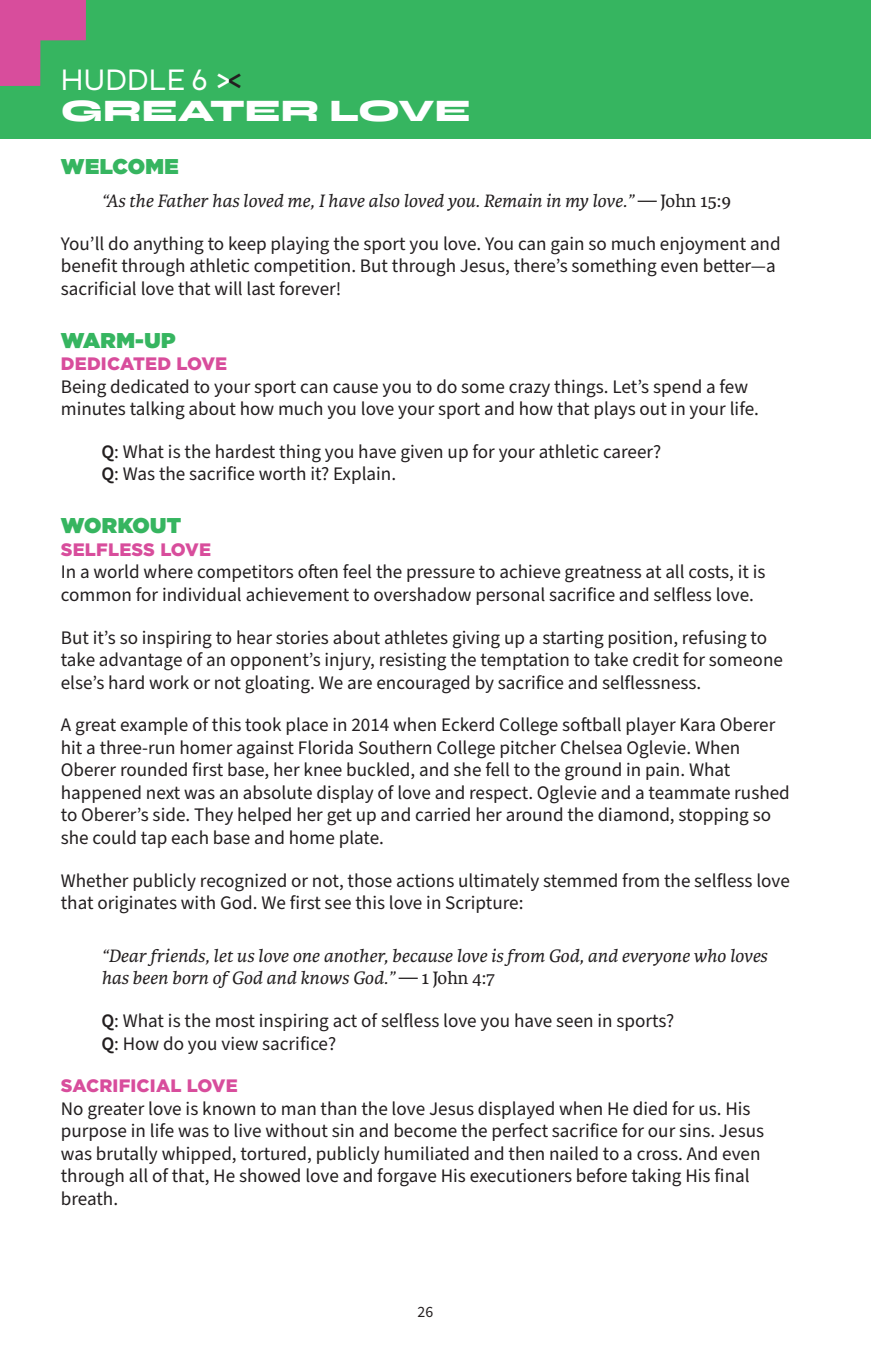
<style>
.page{position:relative;width:871px;height:1357px;background:#fff}
.page>*{position:absolute;margin:0;border:0;box-sizing:border-box;transform-origin:0 0}
.t1{font:31.5px/31.5px "Syne";color:#fff}
.Subhead_Level_1{font:900 21.38px "Gotham";letter-spacing:.02em;color:#36b560}
.Subhead_Level_1a__Wa{font:900 21.38px "Gotham";letter-spacing:.02em;color:#36b560}
.Body_Main{font:19.12px/22.5px "Source Sans Pro";color:#231f20}
.Epigraph{font:italic 19.12px/22.5px "Karmina";color:#231f20}
.Body_Level_2{font:19.12px "Source Sans Pro";color:#231f20}
.Subhead_Level_2a{font:900 18px "Gotham";letter-spacing:.01em;color:#d84d9c}
.Subhead_Level_2b{font:900 18px "Gotham";letter-spacing:.01em;color:#d84d9c}
.t2{font:15.75px "Source Sans Pro";color:#231f20}
.s1{color:#231f20}
.s2{font-style:normal}
.s3{font-weight:600}
</style>
<div class="page">
<div style="left:0;top:0;width:871px;height:139px;background:#36b560"></div>
<svg style="left:0;top:0;width:86px;height:86px"></svg>
<p class="t1" style="left:61px;top:63px;width:411px">HUDDLE 6 &gt;<span class="s1">&lt;<br></span>GREATER LOVE</p>
<p class="Subhead_Level_1" style="left:61px;top:151px;width:119px">WELCOME</p>
<p class="Epigraph" style="left:101px;top:190px;width:632px">“As the Father has loved me, I have also loved you. Remain in my love.” <span class="s2">— John 15:9</span></p>
<p class="Body_Main" style="left:61px;top:233px;width:721px">You’ll do anything to keep playing the sport you love. You can gain so much enjoyment and benefit through athletic competition. But through Jesus, there’s something even better—a sacrificial love that will last forever!</p>
<p class="Subhead_Level_1a__Wa" style="left:61px;top:325px;width:116px">WARM-UP</p>
<p class="Subhead_Level_2a" style="left:61px;top:351px;width:168px">DEDICATED LOVE</p>
<p class="Body_Main" style="left:61px;top:376px;width:700px">Being dedicated to your sport can cause you to do some crazy things. Let’s spend a few minutes talking about how much you love your sport and how that plays out in your life.</p>
<p class="Body_Level_2" style="left:101px;top:439px;width:561px"><span class="s3">Q</span>: What is the hardest thing you have given up for your athletic career?</p>
<p class="Body_Level_2" style="left:101px;top:461px;width:296px"><span class="s3">Q</span>: Was the sacrifice worth it? Explain.</p>
<p class="Subhead_Level_1" style="left:61px;top:510px;width:122px">WORKOUT</p>
<p class="Subhead_Level_2a" style="left:61px;top:537px;width:152px">SELFLESS LOVE</p>
<p class="Body_Main" style="left:61px;top:561px;width:706px">In a world where competitors often feel the pressure to achieve greatness at all costs, it is common for individual achievement to overshadow personal sacrifice and selfless love.</p>
<p class="Body_Main" style="left:61px;top:626px;width:724px">But it’s so inspiring to hear stories about athletes giving up a starting position, refusing to take advantage of an opponent’s injury, resisting the temptation to take credit for someone else’s hard work or not gloating. We are encouraged by sacrifice and selflessness.</p>
<p class="Body_Main" style="left:61px;top:714px;width:730px">A great example of this took place in 2014 when Eckerd College softball player Kara Oberer hit a three-run homer against Florida Southern College pitcher Chelsea Oglevie. When Oberer rounded first base, her knee buckled, and she fell to the ground in pain. What happened next was an absolute display of love and respect. Oglevie and a teammate rushed to Oberer’s side. They helped her get up and carried her around the diamond, stopping so she could tap each base and home plate.</p>
<p class="Body_Main" style="left:61px;top:869px;width:731px">Whether publicly recognized or not, those actions ultimately stemmed from the selfless love that originates with God. We first see this love in Scripture:</p>
<p class="Epigraph" style="left:101px;top:945px;width:668px">“Dear friends, let us love one another, because love is from God, and everyone who loves has been born of God and knows God.” <span class="s2">— 1 John 4:7</span></p>
<p class="Body_Level_2" style="left:101px;top:1008px;width:575px"><span class="s3">Q</span>: What is the most inspiring act of selfless love you have seen in sports?</p>
<p class="Body_Level_2" style="left:101px;top:1030px;width:236px"><span class="s3">Q</span>: How do you view sacrifice?</p>
<p class="Subhead_Level_2b" style="left:61px;top:1074px;width:178px">SACRIFICIAL LOVE</p>
<p class="Body_Main" style="left:61px;top:1098px;width:705px">No greater love is known to man than the love Jesus displayed when He died for us. His purpose in life was to live without sin and become the perfect sacrifice for our sins. Jesus was brutally whipped, tortured, publicly humiliated and then nailed to a cross. And even through all of that, He showed love and forgave His executioners before taking His final breath.</p>
<p class="t2" style="left:417px;top:1301px;width:17px">26</p>
</div>
